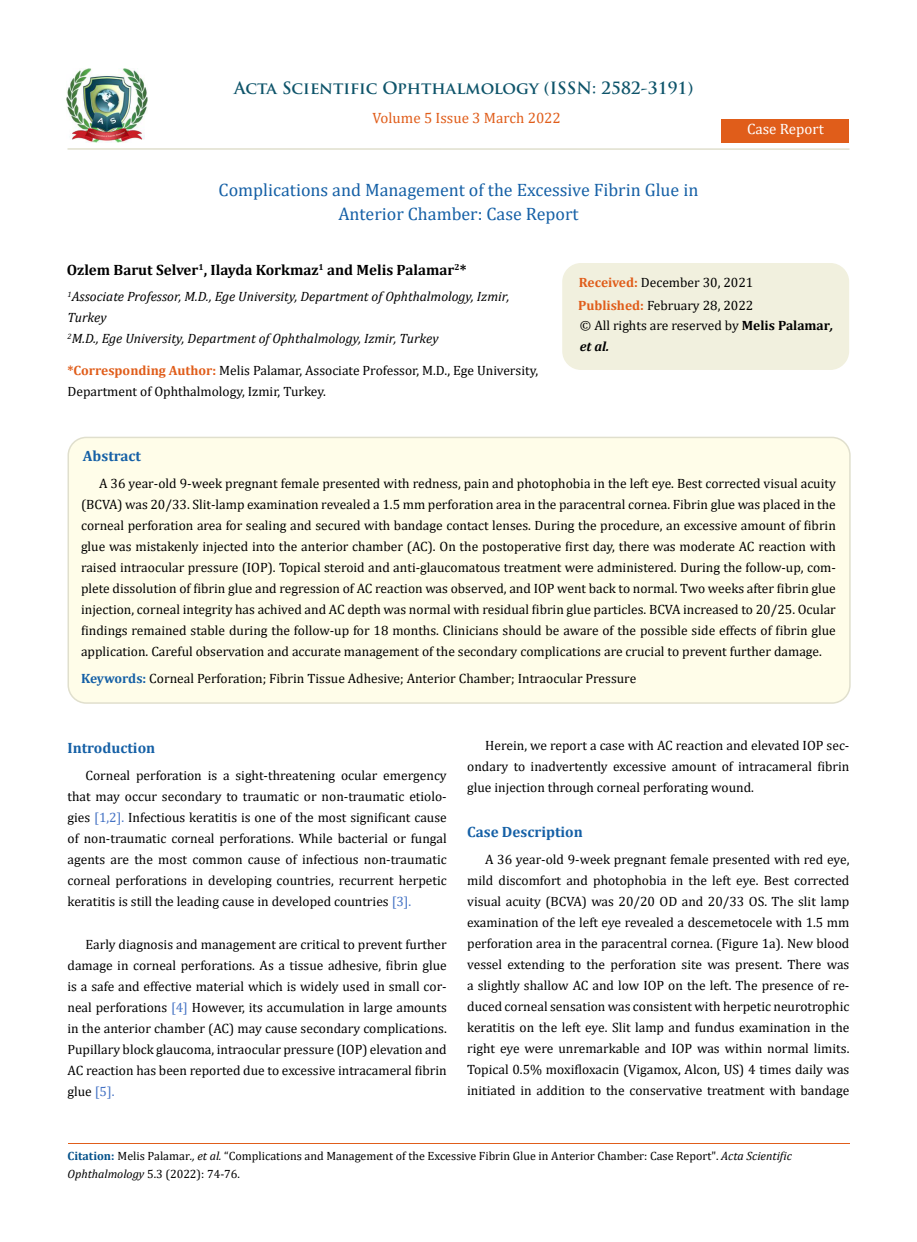
<style>
.page{position:relative;width:917px;height:1242px;background:#fff}
.page>*{position:absolute;margin:0;border:0;box-sizing:border-box;transform-origin:0 0}
.t1{font:18px/24px "Cambria";color:#1560a6;text-align:center}
.t2{font:700 16.5px "Trajan Pro";color:#0e546a}
.t3{font:700 15px "Cambria";color:#000}
.t4{font:700 15px "Cambria";color:#1560a6}
.t5{font:15px "Cambria";color:#e05d1a}
.t6{font:15px "Cambria";color:#fff}
.t7{font:13.5px/21px "Cambria";color:#000;text-align:justify}
.t8{font:italic 13.5px/21px "Cambria";color:#000}
.t9{font:12px/18px "Cambria";color:#000}
.s1{font-weight:700;color:#e05d1a}
.s2{font-weight:700}
.s3{font-weight:700;font-style:italic}
.s4{font-weight:700;color:#1560a6}
.s5{color:#4472c4}
.s6{font-weight:700;color:#035089}
.s7{font-style:italic}
</style>
<div class="page">
<img style="left:67px;top:68px;width:80px;height:74px">
<div style="left:721px;top:119px;width:128px;height:23px;background:#e05d1a"></div>
<div style="left:563px;top:264px;width:285px;height:105px;background:#f1f0de;border-radius:18px"></div>
<div style="left:562px;top:263px;width:287px;height:107px;border:2px solid #f1f0de;border-radius:18px"></div>
<div style="left:68px;top:437px;width:781px;height:266px;background:#fffde9;border-radius:18px"></div>
<div style="left:67px;top:437px;width:783px;height:267px;border:2px solid #e0dfcd;border-radius:18px"></div>
<hr style="left:68px;top:1144px;width:781px;height:1px;background:#e05d1a">
<hr style="left:67px;top:148px;width:782px;height:2px;background:#e0dfcd">
<p class="t2" style="left:234px;top:77px;width:461px">Acta Scientific Ophthalmology (ISSN: 2582-3191)</p>
<p class="t5" style="left:372px;top:109px;width:190px">Volume 5 Issue 3 March 2022</p>
<h1 class="t1" style="left:218px;top:178px;width:481px">Complications and Management of the Excessive Fibrin Glue in<br>Anterior Chamber: Case Report</h1>
<p class="t6" style="left:747px;top:120px;width:78px">Case Report</p>
<p class="t3" style="left:67px;top:260px;width:401px">Ozlem Barut Selver<sup>1</sup>, Ilayda Korkmaz<sup>1</sup> and Melis Palamar<sup>2</sup>*</p>
<p class="t8" style="left:67px;top:286px;width:443px"><sup>1</sup>Associate Professor, M.D., Ege University, Department of Ophthalmology, Izmir,<br>Turkey<br><sup>2</sup>M.D., Ege University, Department of Ophthalmology, Izmir, Turkey</p>
<p class="t7" style="left:67px;top:360px;width:472px"><span class="s1">*Corresponding Author:</span> Melis Palamar, Associate Professor, M.D., Ege University,<br>Department of Ophthalmology, Izmir, Turkey.</p>
<p class="t7" style="left:578px;top:271px;width:177px;line-height:23px"><span class="s1">Received:</span> December 30, 2021<br><span class="s1">Published:</span> February 28, 2022</p>
<p class="t7" style="left:580px;top:315px;width:255px">© All rights are reserved by <span class="s2">Melis Palamar</span><span class="s3">, et al.</span></p>
<p class="t4" style="left:83px;top:445px;width:60px">Abstract</p>
<p class="t7" style="left:81px;top:472px;width:756px;text-indent:18px">A 36 year-old 9-week pregnant female presented with redness, pain and photophobia in the left eye. Best corrected visual acuity (BCVA) was 20/33. Slit-lamp examination revealed a 1.5 mm perforation area in the paracentral cornea. Fibrin glue was placed in the corneal perforation area for sealing and secured with bandage contact lenses. During the procedure, an excessive amount of fibrin glue was mistakenly injected into the anterior chamber (AC). On the postoperative first day, there was moderate AC reaction with raised intraocular pressure (IOP). Topical steroid and anti-glaucomatous treatment were administered. During the follow-up, com&shy;plete dissolution of fibrin glue and regression of AC reaction was observed, and IOP went back to normal. Two weeks after fibrin glue injection, corneal integrity has achived and AC depth was normal with residual fibrin glue particles. BCVA increased to 20/25. Ocular findings remained stable during the follow-up for 18 months. Clinicians should be aware of the possible side effects of fibrin glue application. Careful observation and accurate management of the secondary complications are crucial to prevent further damage.</p>
<p class="t7" style="left:81px;top:667px;width:556px"><span class="s4">Keywords:</span> Corneal Perforation; Fibrin Tissue Adhesive; Anterior Chamber; Intraocular Pressure</p>
<p class="t4" style="left:67px;top:737px;width:89px">Introduction</p>
<p class="t7" style="left:67px;top:764px;width:381px;text-indent:18px">Corneal perforation is a sight-threatening ocular emergency that may occur secondary to traumatic or non-traumatic etiolo&shy;gies <span class="s5">[1,2].</span> Infectious keratitis is one of the most significant cause of non-traumatic corneal perforations. While bacterial or fungal agents are the most common cause of infectious non-traumatic corneal perforations in developing countries, recurrent herpetic keratitis is still the leading cause in developed countries <span class="s5">[3].</span></p>
<p class="t7" style="left:67px;top:934px;width:381px;text-indent:18px">Early diagnosis and management are critical to prevent further damage in corneal perforations. As a tissue adhesive, fibrin glue is a safe and effective material which is widely used in small cor&shy;neal perforations <span class="s5">[4]</span> However, its accumulation in large amounts in the anterior chamber (AC) may cause secondary complications.<br>Pupillary block glaucoma, intraocular pressure (IOP) elevation and AC reaction has been reported due to excessive intracameral fibrin glue <span class="s5">[5].</span></p>
<p class="t7" style="left:467px;top:735px;width:384px;text-indent:18px">Herein, we report a case with AC reaction and elevated IOP sec&shy;ondary to inadvertently excessive amount of intracameral fibrin glue injection through corneal perforating wound.</p>
<p class="t4" style="left:467px;top:822px;width:117px">Case Description</p>
<p class="t7" style="left:467px;top:849px;width:384px;text-indent:18px">A 36 year-old 9-week pregnant female presented with red eye, mild discomfort and photophobia in the left eye. Best corrected visual acuity (BCVA) was 20/20 OD and 20/33 OS. The slit lamp examination of the left eye revealed a descemetocele with 1.5 mm perforation area in the paracentral cornea. (Figure 1a). New blood vessel extending to the perforation site was present. There was a slightly shallow AC and low IOP on the left. The presence of re&shy;duced corneal sensation was consistent with herpetic neurotrophic keratitis on the left eye. Slit lamp and fundus examination in the right eye were unremarkable and IOP was within normal limits.<br>Topical 0.5% moxifloxacin (Vigamox, Alcon, US) 4 times daily was initiated in addition to the conservative treatment with bandage</p>
<p class="t9" style="left:68px;top:1147px;width:725px"><span class="s6">Citation:</span> Melis Palamar<span class="s7">., et al.</span> “Complications and Management of the Excessive Fibrin Glue in Anterior Chamber: Case Report". <span class="s7">Acta Scientific<br>Ophthalmology</span> 5.3 (2022): 74-76.</p>
</div>
